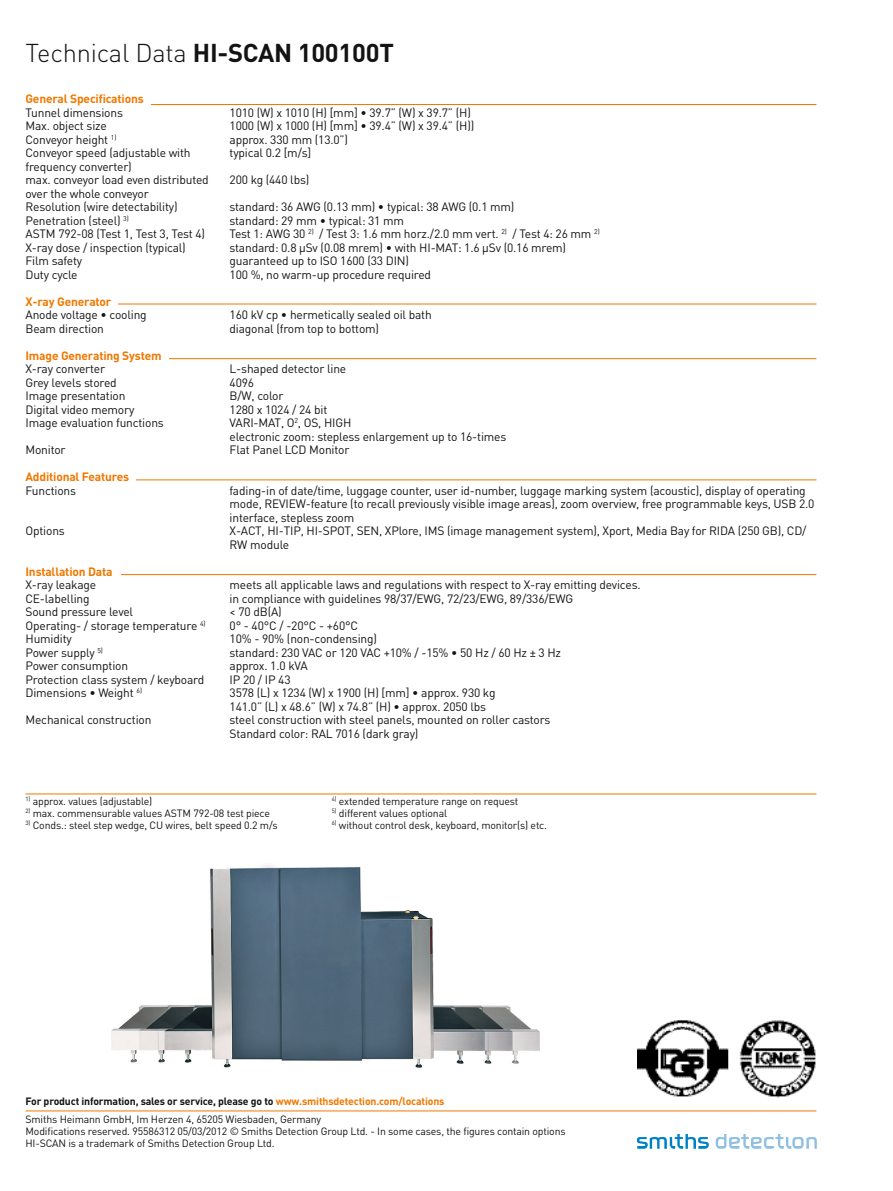
<style>
.page{position:relative;width:893px;height:1191px;background:#fff}
.page>*{position:absolute;margin:0;border:0;box-sizing:border-box;transform-origin:0 0}
.TopLineBack{font:700 25.5px "DIN Pro";letter-spacing:-.01em;color:#141314}
.DataText{font:12px/13.5px "DIN Pro";letter-spacing:-.015em;color:#141314}
.DataTextHeadline{font:700 12px "DIN Pro";letter-spacing:-.015em;color:#ef7800}
.FooterText{font:10.5px "DIN Pro";letter-spacing:-.015em;color:#141314}
.FooterText-2{font:700 10.5px "DIN Pro";letter-spacing:-.015em;color:#141314}
.s1{font-weight:300}
.s2{color:#ef7800}
</style>
<div class="page">
<img style="left:638px;top:1020px;width:178px;height:78px">
<img style="left:638px;top:1134px;width:179px;height:14px">
<hr style="left:26px;top:1110px;width:790px;height:1px;background:#ef7800">
<hr style="left:26px;top:793px;width:790px;height:1px;background:#ef7800">
<hr style="left:151px;top:104px;width:665px;height:1px;background:#ef7800">
<hr style="left:118px;top:304px;width:698px;height:1px;background:#ef7800">
<hr style="left:169px;top:358px;width:647px;height:1px;background:#ef7800">
<hr style="left:136px;top:479px;width:680px;height:1px;background:#ef7800">
<hr style="left:121px;top:574px;width:695px;height:1px;background:#ef7800">
<img style="left:111px;top:865px;width:429px;height:203px">
<p class="TopLineBack" style="left:26px;top:35px;width:370px"><span class="s1">Technical Data</span> HI-SCAN 100100T</p>
<p class="DataTextHeadline" style="left:26px;top:91px;width:120px">General Specifications</p>
<p class="DataText" style="left:26px;top:105px;width:99px">Tunnel dimensions</p>
<p class="DataText" style="left:26px;top:118px;width:83px">Max. object size</p>
<p class="DataText" style="left:26px;top:132px;width:92px">Conveyor height <sup>1)</sup></p>
<p class="DataText" style="left:26px;top:145px;width:167px">Conveyor speed (adjustable with frequency converter)</p>
<p class="DataText" style="left:26px;top:172px;width:185px">max. conveyor load even distributed over the whole conveyor</p>
<p class="DataText" style="left:26px;top:199px;width:154px">Resolution (wire detectability)</p>
<p class="DataText" style="left:26px;top:213px;width:105px">Penetration (steel) <sup>3)</sup></p>
<p class="DataText" style="left:26px;top:226px;width:181px">ASTM 792-08 (Test 1, Test 3, Test 4)</p>
<p class="DataText" style="left:26px;top:240px;width:162px">X-ray dose / inspection (typical)</p>
<p class="DataText" style="left:26px;top:253px;width:58px">Film safety</p>
<p class="DataText" style="left:26px;top:267px;width:54px">Duty cycle</p>
<p class="DataTextHeadline" style="left:26px;top:293px;width:87px">X-ray Generator</p>
<p class="DataText" style="left:26px;top:307px;width:123px">Anode voltage • cooling</p>
<p class="DataText" style="left:26px;top:321px;width:80px">Beam direction</p>
<p class="DataTextHeadline" style="left:26px;top:347px;width:138px">Image Generating System</p>
<p class="DataText" style="left:26px;top:361px;width:81px">X-ray converter</p>
<p class="DataText" style="left:26px;top:375px;width:93px">Grey levels stored</p>
<p class="DataText" style="left:26px;top:388px;width:101px">Image presentation</p>
<p class="DataText" style="left:26px;top:402px;width:110px">Digital video memory</p>
<p class="DataText" style="left:26px;top:415px;width:140px">Image evaluation functions</p>
<p class="DataText" style="left:26px;top:442px;width:42px">Monitor</p>
<p class="DataTextHeadline" style="left:26px;top:469px;width:105px">Additional Features</p>
<p class="DataText" style="left:26px;top:483px;width:52px">Functions</p>
<p class="DataText" style="left:26px;top:523px;width:41px">Options</p>
<p class="DataTextHeadline" style="left:26px;top:563px;width:88px">Installation Data</p>
<p class="DataText" style="left:26px;top:577px;width:72px">X-ray leakage</p>
<p class="DataText" style="left:26px;top:591px;width:66px">CE-labelling</p>
<p class="DataText" style="left:26px;top:604px;width:109px">Sound pressure level</p>
<p class="DataText" style="left:26px;top:618px;width:182px">Operating- / storage temperature <sup>4)<br></sup>Humidity</p>
<p class="DataText" style="left:26px;top:645px;width:79px">Power supply <sup>5)</sup></p>
<p class="DataText" style="left:26px;top:658px;width:104px">Power consumption</p>
<p class="DataText" style="left:26px;top:672px;width:180px">Protection class system / keyboard</p>
<p class="DataText" style="left:26px;top:685px;width:118px">Dimensions • Weight <sup>6)</sup></p>
<p class="DataText" style="left:26px;top:712px;width:127px">Mechanical construction</p>
<p class="DataText" style="left:230px;top:105px;width:243px">1010 (W) x 1010 (H) [mm] • 39.7” (W) x 39.7” (H)</p>
<p class="DataText" style="left:230px;top:118px;width:246px">1000 (W) x 1000 (H) [mm] • 39.4” (W) x 39.4” (H))</p>
<p class="DataText" style="left:230px;top:132px;width:120px">approx. 330 mm (13.0”)</p>
<p class="DataText" style="left:230px;top:145px;width:83px">typical 0.2 [m/s]</p>
<p class="DataText" style="left:230px;top:172px;width:81px">200 kg (440 lbs)</p>
<p class="DataText" style="left:230px;top:199px;width:286px">standard: 36 AWG (0.13 mm) • typical: 38 AWG (0.1 mm)</p>
<p class="DataText" style="left:230px;top:213px;width:176px">standard: 29 mm • typical: 31 mm</p>
<p class="DataText" style="left:230px;top:226px;width:372px">Test 1: AWG 30 <sup>2)</sup> / Test 3: 1.6 mm horz./2.0 mm vert. <sup>2)</sup> / Test 4: 26 mm <sup>2)</sup></p>
<p class="DataText" style="left:230px;top:240px;width:338px">standard: 0.8 µSv (0.08 mrem) • with HI-MAT: 1.6 µSv (0.16 mrem)</p>
<p class="DataText" style="left:230px;top:253px;width:181px">guaranteed up to ISO 1600 (33 DIN)</p>
<p class="DataText" style="left:230px;top:267px;width:203px">100 %, no warm-up procedure required</p>
<p class="DataText" style="left:230px;top:307px;width:204px">160 kV cp • hermetically sealed oil bath</p>
<p class="DataText" style="left:230px;top:321px;width:151px">diagonal (from top to bottom)</p>
<p class="DataText" style="left:230px;top:361px;width:118px">L-shaped detector line</p>
<p class="DataText" style="left:230px;top:375px;width:26px">4096</p>
<p class="DataText" style="left:230px;top:388px;width:55px">B/W, color</p>
<p class="DataText" style="left:230px;top:402px;width:99px">1280 x 1024 / 24 bit</p>
<p class="DataText" style="left:230px;top:415px;width:123px">VARI-MAT, O<sup>2</sup>, OS, HIGH</p>
<p class="DataText" style="left:230px;top:429px;width:278px">electronic zoom: stepless enlargement up to 16-times</p>
<p class="DataText" style="left:230px;top:442px;width:121px">Flat Panel LCD Monitor</p>
<p class="DataText" style="left:230px;top:483px;width:586px">fading-in of date/time, luggage counter, user id-number, luggage marking system (acoustic), display of operating mode, REVIEW-feature (to recall previously visible image areas), zoom overview, free programmable keys, USB 2.0 interface, stepless zoom</p>
<p class="DataText" style="left:230px;top:523px;width:578px">X-ACT, HI-TIP, HI-SPOT, SEN, XPlore, IMS (image management system), Xport, Media Bay for RIDA (250 GB), CD/<br>RW module</p>
<p class="DataText" style="left:230px;top:577px;width:413px">meets all applicable laws and regulations with respect to X-ray emitting devices.</p>
<p class="DataText" style="left:230px;top:591px;width:345px">in compliance with guidelines 98/37/EWG, 72/23/EWG, 89/336/EWG</p>
<p class="DataText" style="left:230px;top:604px;width:54px">&lt; 70 dB(A)</p>
<p class="DataText" style="left:230px;top:618px;width:130px">0° - 40°C / -20°C - +60°C</p>
<p class="DataText" style="left:230px;top:631px;width:149px">10% - 90% (non-condensing)</p>
<p class="DataText" style="left:230px;top:645px;width:333px">standard: 230 VAC or 120 VAC +10% / -15% • 50 Hz / 60 Hz ± 3 Hz</p>
<p class="DataText" style="left:230px;top:658px;width:80px">approx. 1.0 kVA</p>
<p class="DataText" style="left:230px;top:672px;width:62px">IP 20 / IP 43</p>
<p class="DataText" style="left:230px;top:685px;width:267px">3578 (L) x 1234 (W) x 1900 (H) [mm] • approx. 930 kg</p>
<p class="DataText" style="left:230px;top:699px;width:258px">141.0” (L) x 48.6” (W) x 74.8” (H) • approx. 2050 lbs</p>
<p class="DataText" style="left:230px;top:712px;width:322px">steel construction with steel panels, mounted on roller castors</p>
<p class="DataText" style="left:230px;top:726px;width:190px">Standard color: RAL 7016 (dark gray)</p>
<p class="FooterText" style="left:26px;top:793px;width:128px"><sup>1)</sup> approx. values (adjustable)</p>
<p class="FooterText" style="left:26px;top:805px;width:246px"><sup>2)</sup> max. commensurable values ASTM 792-08 test piece</p>
<p class="FooterText" style="left:26px;top:817px;width:254px"><sup>3)</sup> Conds.: steel step wedge, CU wires, belt speed 0.2 m/s</p>
<p class="FooterText" style="left:332px;top:793px;width:188px"><sup>4)</sup> extended temperature range on request</p>
<p class="FooterText" style="left:332px;top:805px;width:117px"><sup>5)</sup> different values optional</p>
<p class="FooterText" style="left:332px;top:817px;width:217px"><sup>6)</sup> without control desk, keyboard, monitor(s) etc.</p>
<p class="FooterText-2" style="left:26px;top:1093px;width:420px">For product information, sales or service, please go to <span class="s2">www.smithsdetection.com/locations</span></p>
<p class="FooterText" style="left:26px;top:1111px;width:297px">Smiths Heimann GmbH, Im Herzen 4, 65205 Wiesbaden, Germany</p>
<p class="FooterText" style="left:26px;top:1123px;width:542px">Modifications reserved. 95586312 05/03/2012 © Smiths Detection Group Ltd. - In some cases, the figures contain options</p>
<p class="FooterText" style="left:26px;top:1135px;width:251px">HI-SCAN is a trademark of Smiths Detection Group Ltd.</p>
</div>
